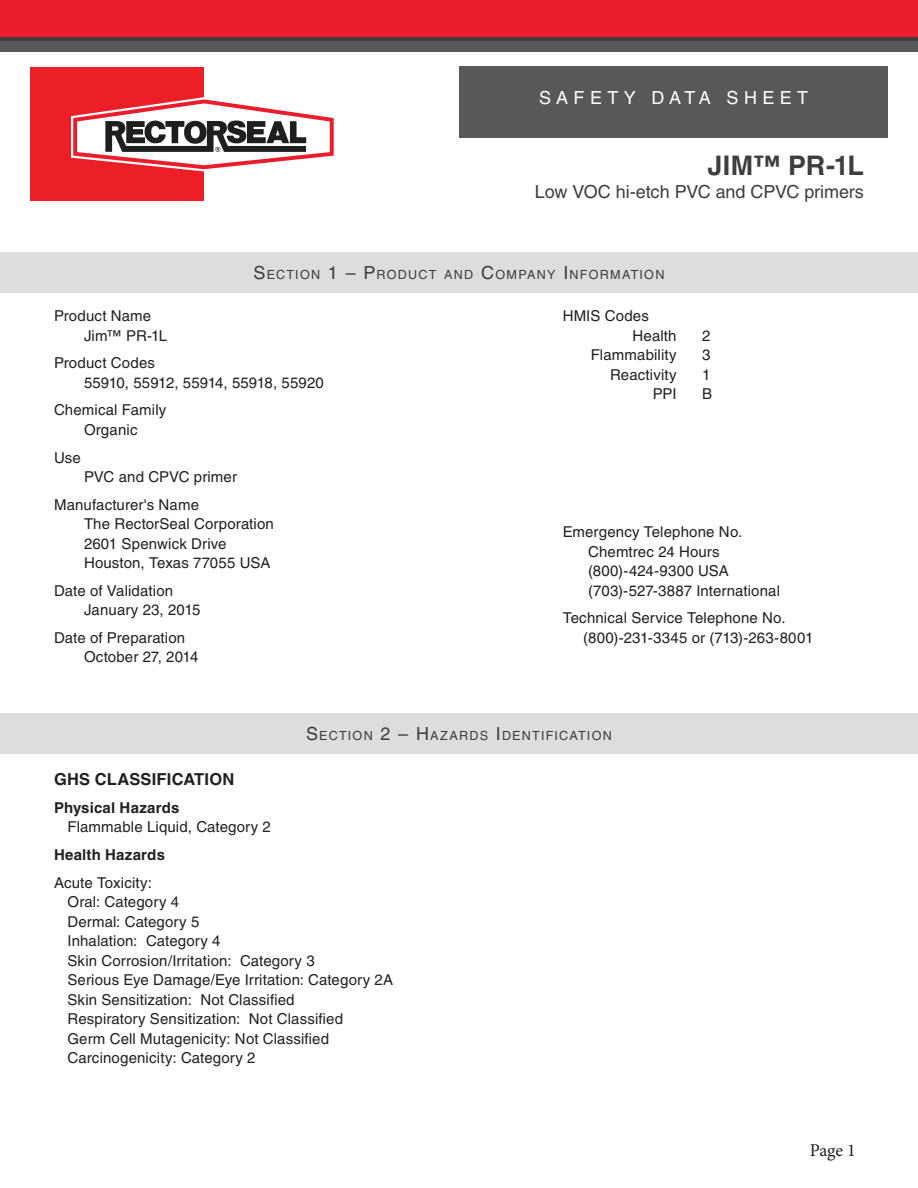
<style>
.page{position:relative;width:918px;height:1188px;background:#fff}
.page>*{position:absolute;margin:0;border:0;box-sizing:border-box;transform-origin:0 0}
.t1{font:700 27px "Helvetica LT Std";letter-spacing:.005em;color:#3e3e3f}
.t2{font:18px "Helvetica LT Std";letter-spacing:-.01em;color:#3e3e3f}
.t3{font:18px "Helvetica LT Std";letter-spacing:.3em;color:#fff}
.t4{font:18px "Minion Pro";color:#231f20}
.t5{font:700 16.5px "Helvetica LT Std";letter-spacing:.015em;color:#231f20}
.t6{font:15px/19.5px "Helvetica LT Std";letter-spacing:.01em;color:#231f20}
.t7{font:700 15px "Helvetica LT Std";letter-spacing:.015em;color:#231f20}
.t8{font:12.6px "Helvetica LT Std";letter-spacing:.1em;color:#3e3e3f}
.s1{font-size:18px}
</style>
<div class="page">
<div style="left:30px;top:68px;width:173px;height:133px;background:#ec1f26"></div>
<svg style="left:71px;top:97px;width:263px;height:74px"></svg>
<div style="left:460px;top:66px;width:428px;height:71px;background:#57585a"></div>
<div style="left:0;top:40px;width:918px;height:12px;background:#57585a"></div>
<div style="left:0;top:0;width:918px;height:40px;background:#eb1c2b"></div>
<hr style="left:0;top:38px;width:918px;height:3px;background:#3e3e3f">
<div style="left:0;top:713px;width:918px;height:40px;background:#dcdddf"></div>
<div style="left:0;top:253px;width:918px;height:40px;background:#dcdddf"></div>
<p class="t3" style="left:539px;top:87px;width:270px">SAFETY DATA SHEET</p>
<h1 class="t1" style="left:707px;top:149px;width:158px">JIM™ PR-1L</h1>
<p class="t2" style="left:535px;top:181px;width:331px">Low VOC hi-etch PVC and CPVC primers</p>
<p class="t8" style="left:253px;top:268px;width:413px"><span class="s1">S</span>ECTION <span class="s1">1 – P</span>RODUCT AND <span class="s1">C</span>OMPANY <span class="s1">I</span> NFORMATION</p>
<p class="t6" style="left:84px;top:306px;width:85px;text-indent:-30px">Product Name<br>Jim™ PR-1L</p>
<p class="t6" style="left:84px;top:353px;width:241px;text-indent:-30px">Product Codes<br>55910, 55912, 55914, 55918, 55920</p>
<p class="t6" style="left:54px;top:400px;width:114px;text-align:center">Chemical Family<br>Organic</p>
<p class="t6" style="left:54px;top:448px;width:28px">Use</p>
<p class="t6" style="left:54px;top:463px;width:185px;line-height:27.6px;text-indent:30px">PVC and CPVC primer<br>Manufacturer's Name</p>
<p class="t6" style="left:84px;top:514px;width:191px">The RectorSeal Corporation<br>2601 Spenwick Drive<br>Houston, Texas 77055 USA</p>
<p class="t6" style="left:84px;top:581px;width:118px;text-indent:-30px">Date of Validation<br>January 23, 2015</p>
<p class="t6" style="left:84px;top:628px;width:116px;text-indent:-30px">Date of Preparation<br>October 27, 2014</p>
<p class="t6" style="left:633px;top:306px;width:46px;text-indent:-70px">HMIS Codes<br>Health</p>
<p class="t6" style="left:702px;top:326px;width:10px">2</p>
<p class="t6" style="left:591px;top:345px;width:87px">Flammability</p>
<p class="t6" style="left:702px;top:345px;width:10px">3</p>
<p class="t6" style="left:610px;top:365px;width:68px">Reactivity</p>
<p class="t6" style="left:702px;top:365px;width:10px">1</p>
<p class="t6" style="left:653px;top:384px;width:25px">PPI</p>
<p class="t6" style="left:702px;top:384px;width:12px">B</p>
<p class="t6" style="left:588px;top:522px;width:193px;text-indent:-26px">Emergency Telephone No.<br>Chemtrec 24 Hours (800)-424-9300 USA (703)-527-3887 International</p>
<p class="t6" style="left:583px;top:608px;width:232px;text-indent:-20px">Technical Service Telephone No. (800)-231-3345 or (713)-263-8001</p>
<p class="t8" style="left:306px;top:728px;width:307px"><span class="s1">S</span>ECTION <span class="s1">2 – H</span>AZARDS <span class="s1">I</span> DENTIFICATION</p>
<p class="t5" style="left:54px;top:769px;width:182px">GHS CLASSIFICATION</p>
<p class="t7" style="left:54px;top:799px;width:127px">Physical Hazards</p>
<p class="t6" style="left:68px;top:817px;width:205px">Flammable Liquid, Category 2</p>
<p class="t7" style="left:54px;top:846px;width:113px">Health Hazards</p>
<p class="t6" style="left:68px;top:873px;width:327px;text-indent:-14px">Acute Toxicity:<br>Oral: Category 4<br>Dermal: Category 5<br>Inhalation: Category 4<br>Skin Corrosion/Irritation: Category 3<br>Serious Eye Damage/Eye Irritation: Category 2A<br>Skin Sensitization: Not Classified<br>Respiratory Sensitization: Not Classified<br>Germ Cell Mutagenicity: Not Classified<br>Carcinogenicity: Category 2</p>
<p class="t4" style="left:810px;top:1138px;width:48px">Page 1</p>
</div>
